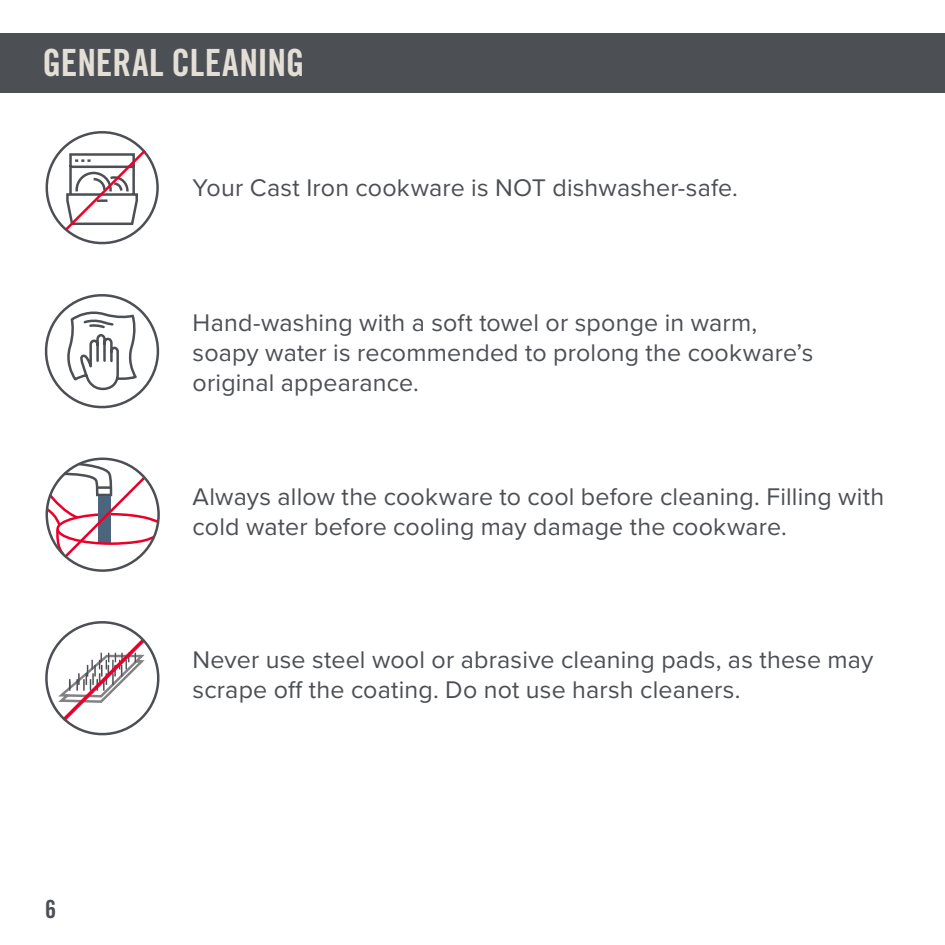
<style>
.page{position:relative;width:945px;height:945px;background:#fff}
.page>*{position:absolute;margin:0;border:0;box-sizing:border-box;transform-origin:0 0}
.t1{font:37.5px "Trade Gothic LT Std Bd Cn 20";color:#e3dfd7}
.t2{font:25px/30px "Proxima Nova";letter-spacing:.005em;color:#4c4f54}
.t3{font:25px "Trade Gothic LT Std Bd Cn 20";color:#4c4f54}
</style>
<div class="page">
<div style="left:0;top:34px;width:945px;height:59px;background:#4c4f54"></div>
<svg style="left:44px;top:294px;width:116px;height:115px"></svg>
<svg style="left:45px;top:131px;width:114px;height:114px"></svg>
<svg style="left:45px;top:621px;width:115px;height:115px"></svg>
<svg style="left:45px;top:461px;width:115px;height:100px"></svg>
<div style="left:46px;top:458px;width:114px;height:114px;border:2px solid #4c4f54;border-radius:50%"></div>
<h1 class="t1" style="left:42px;top:40px;width:264px">GENERAL CLEANING</h1>
<p class="t2" style="left:193px;top:172px;width:544px">Your Cast Iron cookware is NOT dishwasher-safe.</p>
<p class="t2" style="left:193px;top:307px;width:622px">Hand-washing with a soft towel or sponge in warm, soapy water is recommended to prolong the cookware’s original appearance.</p>
<p class="t2" style="left:193px;top:480px;width:693px">Always allow the cookware to cool before cleaning. Filling with cold water before cooling may damage the cookware.</p>
<p class="t3" style="left:45px;top:894px;width:13px">6</p>
<p class="t2" style="left:193px;top:644px;width:682px">Never use steel wool or abrasive cleaning pads, as these may scrape off the coating. Do not use harsh cleaners.</p>
</div>
